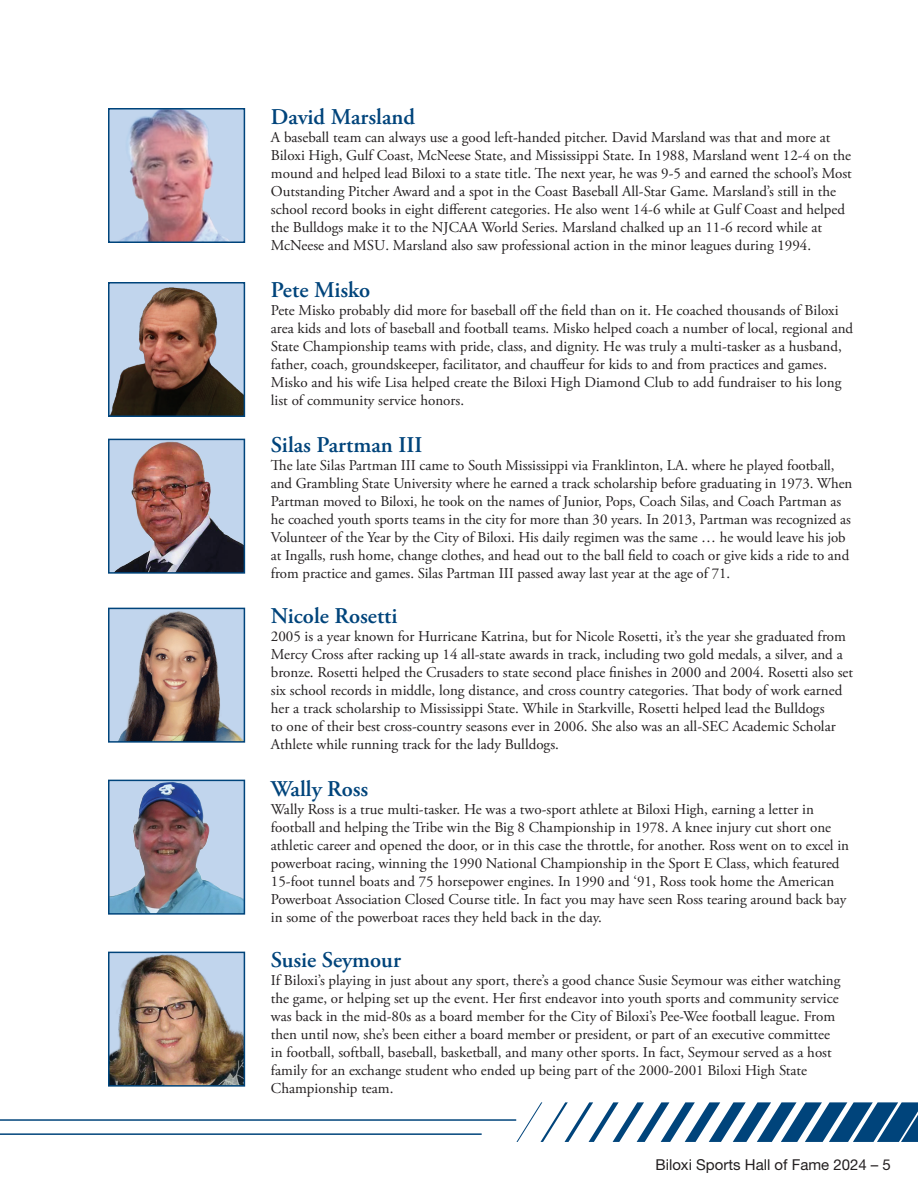
<style>
.page{position:relative;width:918px;height:1188px;background:#fff}
.page>*{position:absolute;margin:0;border:0;box-sizing:border-box;transform-origin:0 0}
.t1{font:600 22.5px "Adobe Garamond Pro";color:#00447b}
.t2{font:15px/18px "Adobe Garamond Pro";color:#231f20}
.t3{font:15px "Helvetica Neue LT Pro";color:#231f20}
</style>
<div class="page">
<svg style="left:516px;top:1102px;width:402px;height:40px"></svg>
<hr style="left:0;top:1119px;width:516px;height:2px;background:#00447b">
<hr style="left:0;top:1133px;width:482px;height:2px;background:#00447b">
<div style="left:109px;top:109px;width:135px;height:133px;background:#c1d5ed"></div>
<img style="left:121px;top:111px;width:107px;height:129px">
<div style="left:108px;top:108px;width:137px;height:135px;border:2px solid #00447b"></div>
<img style="left:111px;top:285px;width:131px;height:129px">
<div style="left:108px;top:282px;width:137px;height:135px;border:2px solid #00447b"></div>
<img style="left:111px;top:442px;width:131px;height:129px">
<div style="left:108px;top:439px;width:137px;height:135px;border:2px solid #00447b"></div>
<img style="left:111px;top:611px;width:131px;height:129px">
<div style="left:108px;top:608px;width:137px;height:135px;border:2px solid #00447b"></div>
<img style="left:111px;top:783px;width:131px;height:129px">
<div style="left:108px;top:780px;width:137px;height:135px;border:2px solid #00447b"></div>
<img style="left:111px;top:955px;width:131px;height:129px">
<div style="left:108px;top:952px;width:137px;height:135px;border:2px solid #00447b"></div>
<h1 class="t1" style="left:271px;top:104px;width:146px">David Marsland</h1>
<p class="t2" style="left:271px;top:129px;width:583px">A baseball team can always use a good left-handed pitcher. David Marsland was that and more at Biloxi High, Gulf Coast, McNeese State, and Mississippi State. In 1988, Marsland went 12-4 on the mound and helped lead Biloxi to a state title. The next year, he was 9-5 and earned the school’s Most Outstanding Pitcher Award and a spot in the Coast Baseball All-Star Game. Marsland’s still in the school record books in eight different categories. He also went 14-6 while at Gulf Coast and helped the Bulldogs make it to the NJCAA World Series. Marsland chalked up an 11-6 record while at McNeese and MSU. Marsland also saw professional action in the minor leagues during 1994.</p>
<h1 class="t1" style="left:271px;top:277px;width:101px">Pete Misko</h1>
<p class="t2" style="left:271px;top:302px;width:584px">Pete Misko probably did more for baseball off the field than on it. He coached thousands of Biloxi area kids and lots of baseball and football teams. Misko helped coach a number of local, regional and State Championship teams with pride, class, and dignity. He was truly a multi-tasker as a husband, father, coach, groundskeeper, facilitator, and chauffeur for kids to and from practices and games.<br>Misko and his wife Lisa helped create the Biloxi High Diamond Club to add fundraiser to his long list of community service honors.</p>
<h1 class="t1" style="left:271px;top:432px;width:153px">Silas Partman III</h1>
<p class="t2" style="left:271px;top:457px;width:583px">The late Silas Partman III came to South Mississippi via Franklinton, LA. where he played football, and Grambling State University where he earned a track scholarship before graduating in 1973. When Partman moved to Biloxi, he took on the names of Junior, Pops, Coach Silas, and Coach Partman as he coached youth sports teams in the city for more than 30 years. In 2013, Partman was recognized as Volunteer of the Year by the City of Biloxi. His daily regimen was the same … he would leave his job at Ingalls, rush home, change clothes, and head out to the ball field to coach or give kids a ride to and from practice and games. Silas Partman III passed away last year at the age of 71.</p>
<h1 class="t1" style="left:271px;top:603px;width:128px">Nicole Rosetti</h1>
<p class="t2" style="left:271px;top:628px;width:584px">2005 is a year known for Hurricane Katrina, but for Nicole Rosetti, it’s the year she graduated from Mercy Cross after racking up 14 all-state awards in track, including two gold medals, a silver, and a bronze. Rosetti helped the Crusaders to state second place finishes in 2000 and 2004. Rosetti also set six school records in middle, long distance, and cross country categories. That body of work earned her a track scholarship to Mississippi State. While in Starkville, Rosetti helped lead the Bulldogs<br>to one of their best cross-country seasons ever in 2006. She also was an all-SEC Academic Scholar Athlete while running track for the lady Bulldogs.</p>
<h1 class="t1" style="left:271px;top:776px;width:99px">Wally Ross</h1>
<p class="t2" style="left:271px;top:800px;width:580px">Wally Ross is a true multi-tasker. He was a two-sport athlete at Biloxi High, earning a letter in football and helping the Tribe win the Big 8 Championship in 1978. A knee injury cut short one athletic career and opened the door, or in this case the throttle, for another. Ross went on to excel in powerboat racing, winning the 1990 National Championship in the Sport E Class, which featured 15-foot tunnel boats and 75 horsepower engines. In 1990 and ‘91, Ross took home the American Powerboat Association Closed Course title. In fact you may have seen Ross tearing around back bay in some of the powerboat races they held back in the day.</p>
<h1 class="t1" style="left:271px;top:947px;width:131px">Susie Seymour</h1>
<p class="t2" style="left:271px;top:971px;width:571px">If Biloxi’s playing in just about any sport, there’s a good chance Susie Seymour was either watching the game, or helping set up the event. Her first endeavor into youth sports and community service was back in the mid-80s as a board member for the City of Biloxi’s Pee-Wee football league. From then until now, she’s been either a board member or president, or part of an executive committee in football, softball, baseball, basketball, and many other sports. In fact, Seymour served as a host family for an exchange student who ended up being part of the 2000-2001 Biloxi High State Championship team.</p>
<p class="t3" style="left:655px;top:1156px;width:237px">Biloxi Sports Hall of Fame 2024 – 5</p>
</div>
